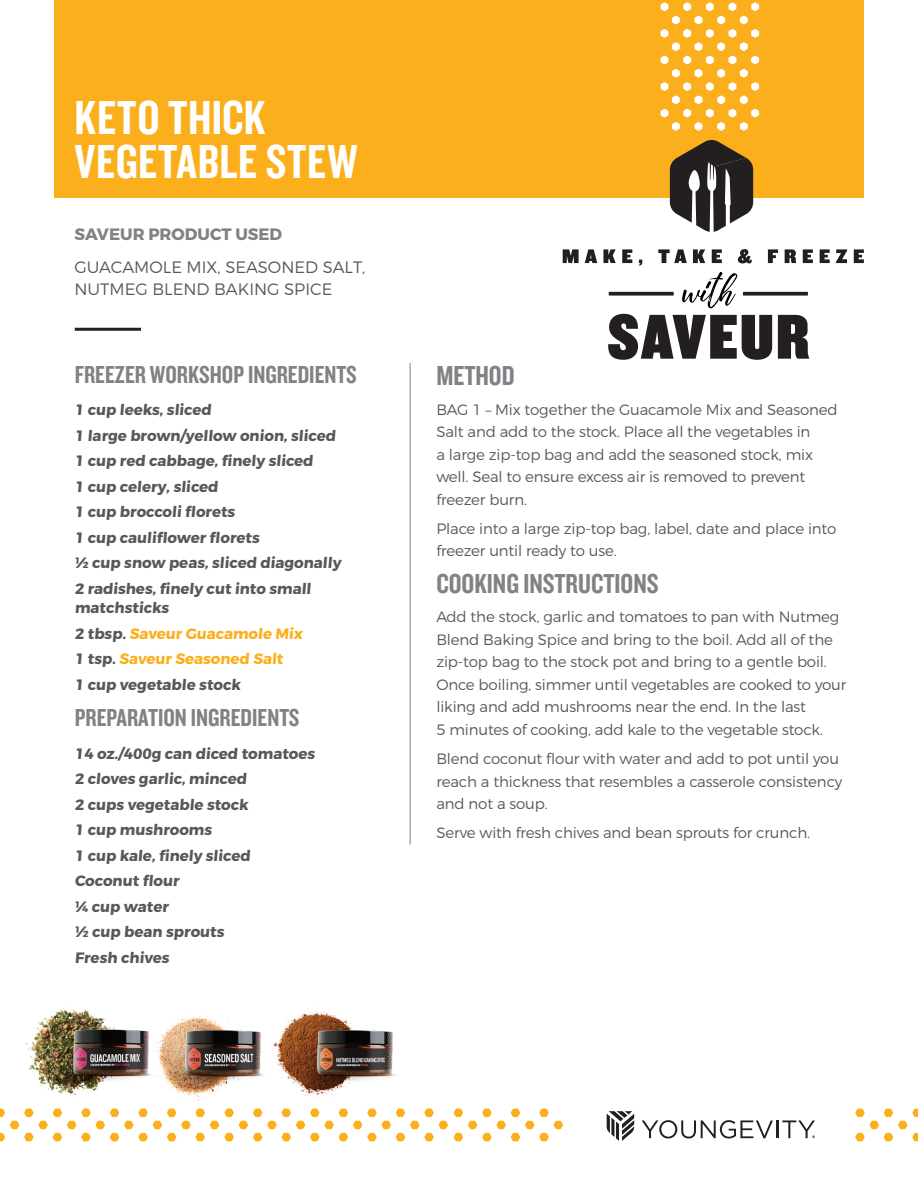
<style>
.page{position:relative;width:918px;height:1188px;background:#fff}
.page>*{position:absolute;margin:0;border:0;box-sizing:border-box;transform-origin:0 0}
.t1{font:49.5px/43.5px "Knockout HTF49 Liteweight";letter-spacing:.015em;color:#fff}
.t2{font:28.5px "Knockout HTF49 Liteweight";color:#808285}
.t3{font:25.5px "Knockout HTF49 Liteweight";color:#808285}
.t4{font:300 16.5px/33px "Montserrat";color:#57585a}
.t5{font:300 15px/22.5px "Montserrat";letter-spacing:-.01em;color:#57585a}
.t6{font:700 15px/19.5px "Montserrat";color:#57585a}
.t7{font:700 15px "Montserrat";color:#fbaf1d}
.s1{font-weight:700;color:#808285}
.s2{color:#57585a}
</style>
<div class="page">
<hr style="left:75px;top:328px;width:66px;height:3px;background:#231f20">
<hr style="left:410px;top:363px;width:1px;height:482px;background:#808285">
<img style="left:25px;top:1021px;width:92px;height:88px">
<img style="left:41px;top:1008px;width:99px;height:89px">
<img style="left:140px;top:1030px;width:92px;height:79px">
<img style="left:154px;top:1012px;width:131px;height:86px">
<img style="left:285px;top:1008px;width:111px;height:90px">
<svg style="left:0;top:1109px;width:918px;height:32px"></svg>
<div style="left:54px;top:0;width:810px;height:198px;background:#fbaf1d"></div>
<svg style="left:778px;top:315px;width:31px;height:44px"></svg>
<svg style="left:563px;top:249px;width:16px;height:14px"></svg>
<svg style="left:585px;top:249px;width:12px;height:14px"></svg>
<svg style="left:603px;top:249px;width:13px;height:14px"></svg>
<svg style="left:622px;top:249px;width:10px;height:14px"></svg>
<svg style="left:639px;top:260px;width:3px;height:6px"></svg>
<svg style="left:658px;top:249px;width:29px;height:14px"></svg>
<svg style="left:693px;top:249px;width:12px;height:14px"></svg>
<svg style="left:712px;top:249px;width:10px;height:14px"></svg>
<svg style="left:738px;top:249px;width:14px;height:14px"></svg>
<svg style="left:768px;top:249px;width:10px;height:14px"></svg>
<svg style="left:785px;top:249px;width:11px;height:14px"></svg>
<svg style="left:803px;top:249px;width:10px;height:14px"></svg>
<svg style="left:820px;top:249px;width:10px;height:14px"></svg>
<svg style="left:836px;top:249px;width:11px;height:14px"></svg>
<svg style="left:854px;top:249px;width:10px;height:14px"></svg>
<svg style="left:743px;top:292px;width:65px;height:4px"></svg>
<svg style="left:608px;top:272px;width:164px;height:88px"></svg>
<svg style="left:661px;top:2px;width:98px;height:230px"></svg>
<p class="t1" style="left:75px;top:98px;width:285px">KETO THICK<br>VEGETABLE STEW</p>
<p class="t4" style="left:75px;top:217px;width:293px"><span class="s1">SAVEUR PRODUCT USED<br></span>GUACAMOLE MIX, SEASONED SALT,</p>
<p class="t4" style="left:75px;top:273px;width:259px">NUTMEG BLEND BAKING SPICE</p>
<p class="t3" style="left:75px;top:362px;width:283px">FREEZER WORKSHOP INGREDIENTS</p>
<p class="t6" style="left:75px;top:400px;width:140px">1 cup leeks, sliced</p>
<p class="t6" style="left:75px;top:426px;width:264px">1 large brown/yellow onion, sliced</p>
<p class="t6" style="left:75px;top:451px;width:242px">1 cup red cabbage, finely sliced</p>
<p class="t6" style="left:75px;top:477px;width:147px">1 cup celery, sliced</p>
<p class="t6" style="left:75px;top:502px;width:163px">1 cup broccoli florets</p>
<p class="t6" style="left:75px;top:528px;width:188px">1 cup cauliflower florets</p>
<p class="t6" style="left:75px;top:553px;width:268px">½ cup snow peas, sliced diagonally</p>
<p class="t6" style="left:75px;top:579px;width:240px">2 radishes, finely cut into small matchsticks</p>
<p class="t7" style="left:75px;top:624px;width:231px"><span class="s2">2 tbsp.</span> Saveur Guacamole Mix</p>
<p class="t7" style="left:75px;top:650px;width:212px"><span class="s2">1 tsp.</span> Saveur Seasoned Salt</p>
<p class="t6" style="left:75px;top:675px;width:169px">1 cup vegetable stock</p>
<p class="t3" style="left:75px;top:705px;width:226px">PREPARATION INGREDIENTS</p>
<p class="t6" style="left:75px;top:744px;width:243px">14 oz./400g can diced tomatoes</p>
<p class="t6" style="left:75px;top:769px;width:175px">2 cloves garlic, minced</p>
<p class="t6" style="left:75px;top:795px;width:177px">2 cups vegetable stock</p>
<p class="t6" style="left:75px;top:820px;width:140px">1 cup mushrooms</p>
<p class="t6" style="left:75px;top:846px;width:179px">1 cup kale, finely sliced</p>
<p class="t6" style="left:75px;top:871px;width:108px">Coconut flour</p>
<p class="t6" style="left:75px;top:897px;width:97px">¼ cup water</p>
<p class="t6" style="left:75px;top:922px;width:153px">½ cup bean sprouts</p>
<p class="t6" style="left:75px;top:948px;width:98px">Fresh chives</p>
<p class="t2" style="left:436px;top:361px;width:80px">METHOD</p>
<p class="t5" style="left:436px;top:398px;width:403px">BAG 1 – Mix together the Guacamole Mix and Seasoned Salt and add to the stock. Place all the vegetables in<br>a large zip-top bag and add the seasoned stock, mix well. Seal to ensure excess air is removed to prevent freezer burn.</p>
<p class="t5" style="left:436px;top:517px;width:402px">Place into a large zip-top bag, label, date and place into freezer until ready to use.</p>
<p class="t2" style="left:436px;top:569px;width:224px">COOKING INSTRUCTIONS</p>
<p class="t5" style="left:436px;top:605px;width:412px">Add the stock, garlic and tomatoes to pan with Nutmeg Blend Baking Spice and bring to the boil. Add all of the zip-top bag to the stock pot and bring to a gentle boil.<br>Once boiling, simmer until vegetables are cooked to your liking and add mushrooms near the end. In the last<br>5 minutes of cooking, add kale to the vegetable stock.</p>
<p class="t5" style="left:436px;top:747px;width:408px">Blend coconut flour with water and add to pot until you reach a thickness that resembles a casserole consistency and not a soup.</p>
<p class="t5" style="left:436px;top:821px;width:375px">Serve with fresh chives and bean sprouts for crunch.</p>
</div>
